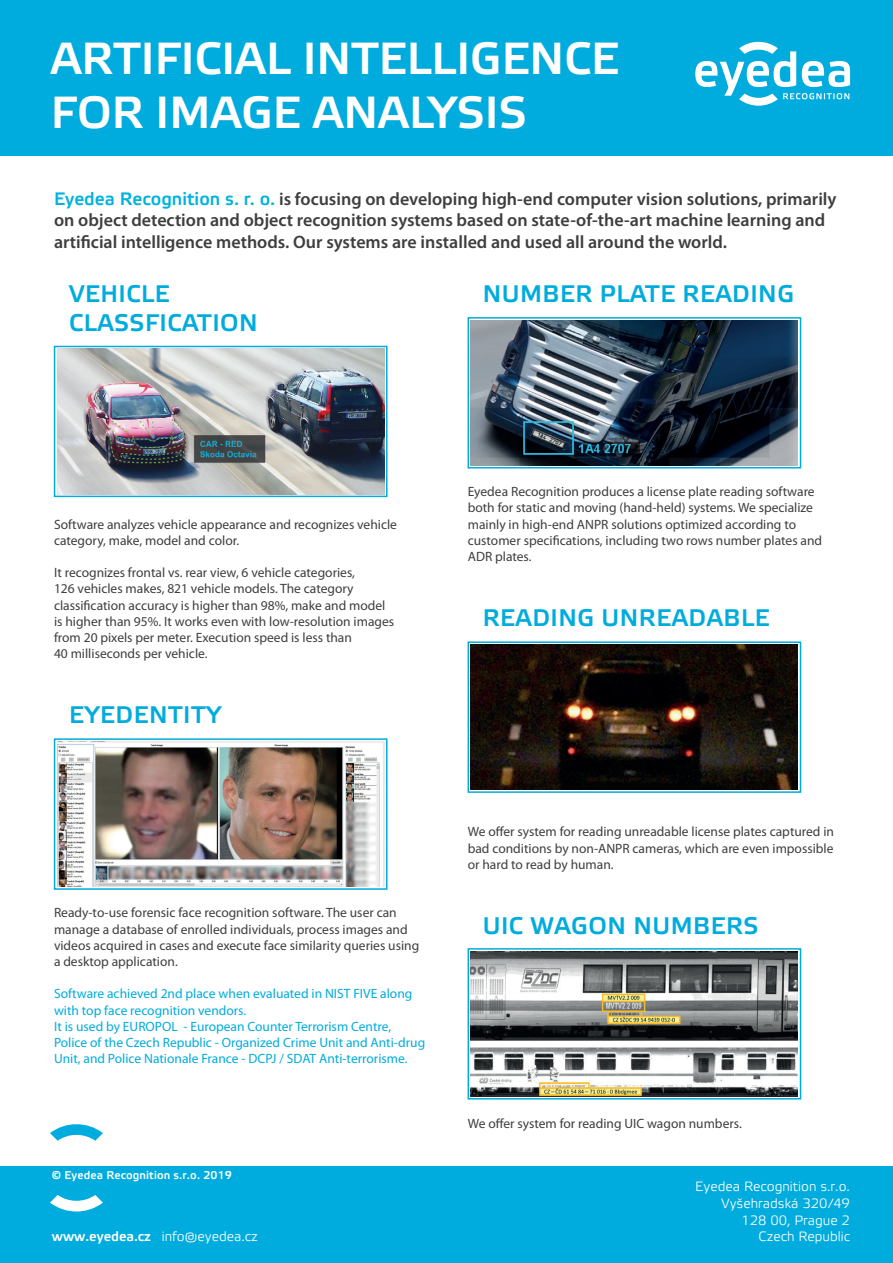
<style>
.page{position:relative;width:893px;height:1263px;background:#fff}
.page>*{position:absolute;margin:0;border:0;box-sizing:border-box;transform-origin:0 0}
.t1{font:700 45px/54px "Elektra Light Pro";color:#fff}
.t2{font:700 24px/28.8px "Elektra Light Pro";letter-spacing:.02em;color:#00acdd}
.t3{font:600 18px/21.6px "Myriad Pro";color:#3e3e3f}
.t4{font:13.5px/16.2px "Myriad Pro";color:#3e3e3f}
.t5{font:13.5px/16.2px "Myriad Pro";color:#00acdd}
.t6{font:13.5px/16.8px "Elektra Light Pro";color:#fff;text-align:right}
.t7{font:700 11.25px "Elektra Light Pro";letter-spacing:.01em;color:#fff}
.s1{font-family:"Etelka";font-weight:500;color:#00b2e0}
.s2{font-family:"Etelka";font-weight:500}
</style>
<div class="page">
<div style="left:0;top:0;width:893px;height:155px;background:#00acdd"></div>
<svg style="left:695px;top:41px;width:155px;height:65px"></svg>
<div style="left:0;top:1166px;width:893px;height:97px;background:#00acdd"></div>
<svg style="left:50px;top:1124px;width:53px;height:17px"></svg>
<svg style="left:50px;top:1195px;width:53px;height:16px"></svg>
<img style="left:57px;top:349px;width:327px;height:145px">
<div style="left:54px;top:346px;width:333px;height:151px;border:2px solid #00acdd"></div>
<img style="left:471px;top:951px;width:327px;height:145px">
<div style="left:468px;top:948px;width:333px;height:151px;border:2px solid #00acdd"></div>
<img style="left:471px;top:644px;width:327px;height:146px">
<div style="left:468px;top:641px;width:333px;height:152px;border:2px solid #00acdd"></div>
<img style="left:57px;top:741px;width:327px;height:146px">
<div style="left:54px;top:738px;width:333px;height:152px;border:2px solid #00acdd"></div>
<img style="left:471px;top:320px;width:327px;height:145px">
<div style="left:468px;top:317px;width:333px;height:151px;border:2px solid #00acdd"></div>
<h1 class="t1" style="left:51px;top:33px;width:570px">ARTIFICIAL I NTELLIGENCE<br>FOR I MAGE ANALYSIS</h1>
<p class="t3" style="left:54px;top:187px;width:784px"><span class="s1">Eyedea Recognition s. r. o.</span> is focusing on developing high-end computer vision solutions, primarily on object detection and object recognition systems based on state-of-the-art machine learning and artificial intelligence methods. Our systems are installed and used all around the world.</p>
<h2 class="t2" style="left:69px;top:280px;width:190px">VEHICLE<br>CLASSFICATION</h2>
<h2 class="t2" style="left:483px;top:280px;width:313px">NUMBER PLATE READING</h2>
<p class="t4" style="left:54px;top:516px;width:344px">Software analyzes vehicle appearance and recognizes vehicle category, make, model and color.</p>
<p class="t4" style="left:54px;top:565px;width:342px">It recognizes frontal vs. rear view, 6 vehicle categories,<br>126 vehicles makes, 821 vehicle models. The category classification accuracy is higher than 98%, make and model is higher than 95%. It works even with low-resolution images from 20 pixels per meter. Execution speed is less than<br>40 milliseconds per vehicle.</p>
<h2 class="t2" style="left:69px;top:701px;width:154px">EYEDENTITY</h2>
<p class="t4" style="left:54px;top:905px;width:367px">Ready-to-use forensic face recognition software. The user can manage a database of enrolled individuals, process images and videos acquired in cases and execute face similarity queries using a desktop application.</p>
<p class="t5" style="left:54px;top:986px;width:373px">Software achieved 2nd place when evaluated in NIST FIVE along with top face recognition vendors.<br>It is used by EUROPOL - European Counter Terrorism Centre, Police of the Czech Republic - Organized Crime Unit and Anti‑drug Unit, and Police Nationale France - DCPJ / SDAT Anti-terrorisme.</p>
<p class="t7" style="left:52px;top:1169px;width:182px">© EYEDEA RECOGNITION S.R.O. 2019</p>
<p class="t6" style="left:52px;top:1228px;width:208px"><span class="s2">www.eyedea.cz</span> info@eyedea.cz</p>
<p class="t4" style="left:468px;top:484px;width:356px">Eyedea Recognition produces a license plate reading software both for static and moving (hand-held) systems. We specialize mainly in high-end ANPR solutions optimized according to customer specifications, including two rows number plates and ADR plates.</p>
<h2 class="t2" style="left:483px;top:604px;width:288px">READING UNREADABLE</h2>
<p class="t4" style="left:468px;top:824px;width:368px;text-align:justify">We offer system for reading unreadable license plates captured in bad conditions by non-ANPR cameras, which are even impossible or hard to read by human.</p>
<h2 class="t2" style="left:483px;top:912px;width:277px">UIC WAGON NUMBERS</h2>
<p class="t4" style="left:468px;top:1116px;width:276px">We offer system for reading UIC wagon numbers.</p>
<p class="t6" style="left:695px;top:1178px;width:156px">Eyedea Recognition s.r.o.<br>Vyšehradská 320/49<br>128 00, Prague 2<br>Czech Republic</p>
</div>
